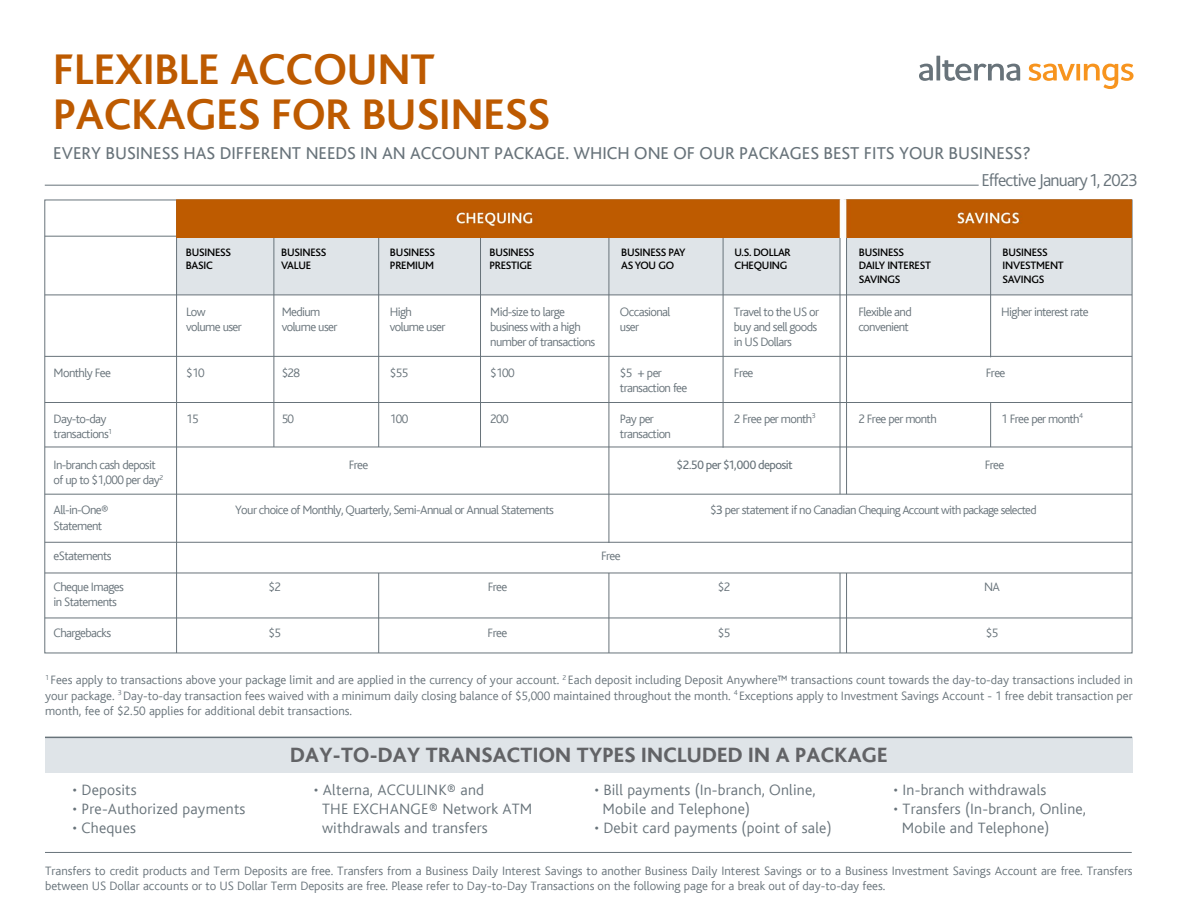
<style>
.page{position:relative;width:1188px;height:918px;background:#fff}
.page>*{position:absolute;margin:0;border:0;box-sizing:border-box;transform-origin:0 0}
.t1{font:700 45px/45px "Bliss";color:#bd5a00}
.t2{font:800 21.75px "Bliss";letter-spacing:.01em;color:#626366}
.t3{font:18px "Bliss";color:#68737a}
.t4{font:300 18px "Bliss Pro";letter-spacing:-.05em;color:#68737a}
.t5{font:300 15.75px/18.9px "Bliss";letter-spacing:.01em;color:#68737a}
.t6{font:300 12.75px/15.3px "Bliss";letter-spacing:-.05em;color:#68737a}
.t7{font:300 12.75px/15.3px "Bliss";color:#68737a}
.t8{font:12.75px "Bliss Pro";letter-spacing:-.05em;color:#68737a}
.t9{font:300 12.45px "Bliss";letter-spacing:-.055em;color:#68737a}
.t10{font:500 11.25px/13.5px "Bliss";letter-spacing:-.02em;color:#000}
.s1{font-size:12.75px}
.s2{font-family:"Bliss Pro";font-weight:400;font-size:12.75px}
</style>
<div class="page">
<hr style="left:45px;top:185px;width:934px;height:1px;background:#68737a">
<hr style="left:45px;top:852px;width:1087px;height:1px;background:#68737a">
<svg style="left:44px;top:199px;width:1089px;height:455px"></svg>
<img style="left:177px;top:199px;width:954px;height:38px">
<div style="left:178px;top:239px;width:94px;height:53px;background:#dfe4e8"></div>
<div style="left:275px;top:239px;width:101px;height:53px;background:#dfe4e8"></div>
<div style="left:382px;top:239px;width:94px;height:53px;background:#dfe4e8"></div>
<div style="left:613px;top:239px;width:105px;height:53px;background:#dfe4e8"></div>
<div style="left:487px;top:239px;width:116px;height:53px;background:#dfe4e8"></div>
<div style="left:730px;top:239px;width:105px;height:53px;background:#dfe4e8"></div>
<div style="left:852px;top:239px;width:133px;height:53px;background:#dfe4e8"></div>
<div style="left:997px;top:239px;width:130px;height:53px;background:#dfe4e8"></div>
<svg style="left:919px;top:55px;width:215px;height:34px"></svg>
<div style="left:45px;top:737px;width:1087px;height:36px;background:#dfe4e8"></div>
<hr style="left:45px;top:737px;width:1087px;height:1px;background:#68737a">
<h1 class="t1" style="left:53px;top:47px;width:498px">FLEXIBLE ACCOUNT<br>PACKAGES FOR BUSINESS</h1>
<p class="t3" style="left:53px;top:144px;width:979px">EVERY BUSINESS HAS DIFFERENT NEEDS IN AN ACCOUNT PACKAGE. WHICH ONE OF OUR PACKAGES BEST FITS YOUR BUSINESS?</p>
<p class="t4" style="left:981px;top:169px;width:158px">Effective January 1, 2023</p>
<p class="t10" style="left:186px;top:246px;width:47px">BUSINESS<br>BASIC</p>
<p class="t10" style="left:281px;top:246px;width:47px">BUSINESS<br>VALUE</p>
<p class="t10" style="left:390px;top:246px;width:47px">BUSINESS<br>PREMIUM</p>
<p class="t10" style="left:489px;top:246px;width:47px">BUSINESS<br>PRESTIGE</p>
<p class="t10" style="left:621px;top:246px;width:66px">BUSINESS PAY<br>AS YOU GO</p>
<p class="t10" style="left:735px;top:246px;width:58px">U.S. DOLLAR<br>CHEQUING</p>
<p class="t10" style="left:859px;top:246px;width:74px">BUSINESS<br>DAILY INTEREST<br>SAVINGS</p>
<p class="t10" style="left:1003px;top:246px;width:63px">BUSINESS<br>INVESTMENT<br>SAVINGS</p>
<p class="t6" style="left:186px;top:304px;width:57px">Low volume user</p>
<p class="t6" style="left:282px;top:304px;width:57px">Medium volume user</p>
<p class="t6" style="left:390px;top:304px;width:57px">High volume user</p>
<p class="t6" style="left:490px;top:304px;width:107px">Mid-size to large business with a high number of transactions</p>
<p class="t6" style="left:620px;top:304px;width:52px">Occasional user</p>
<p class="t6" style="left:734px;top:304px;width:87px">Travel to the US or buy and sell goods in US Dollars</p>
<p class="t6" style="left:858px;top:304px;width:55px">Flexible and convenient</p>
<p class="t6" style="left:1001px;top:304px;width:89px">Higher interest rate</p>
<p class="t6" style="left:54px;top:365px;width:59px">Monthly Fee</p>
<p class="t6" style="left:186px;top:365px;width:20px">$10</p>
<p class="t6" style="left:282px;top:365px;width:20px">$28</p>
<p class="t6" style="left:390px;top:365px;width:20px">$55</p>
<p class="t6" style="left:490px;top:365px;width:26px">$100</p>
<p class="t6" style="left:620px;top:365px;width:69px">$5 + per transaction fee</p>
<p class="t6" style="left:734px;top:365px;width:21px">Free</p>
<p class="t6" style="left:986px;top:365px;width:21px">Free</p>
<p class="t6" style="left:54px;top:411px;width:60px">Day-to-day transactions<sup>1</sup></p>
<p class="t6" style="left:186px;top:411px;width:14px">15</p>
<p class="t6" style="left:282px;top:411px;width:14px">50</p>
<p class="t6" style="left:390px;top:411px;width:20px">100</p>
<p class="t6" style="left:490px;top:411px;width:20px">200</p>
<p class="t6" style="left:620px;top:411px;width:53px">Pay per transaction</p>
<p class="t6" style="left:734px;top:411px;width:83px">2 Free per month<sup>3</sup></p>
<p class="t6" style="left:858px;top:411px;width:80px">2 Free per month</p>
<p class="t6" style="left:1001px;top:411px;width:83px">1 Free per month<sup>4</sup></p>
<p class="t6" style="left:54px;top:457px;width:111px">In-branch cash deposit of up to $1,000 per day<sup>2</sup></p>
<p class="t6" style="left:349px;top:457px;width:21px">Free</p>
<p class="t8" style="left:677px;top:456px;width:118px">$2.50 per $1,000 deposit</p>
<p class="t6" style="left:985px;top:457px;width:21px">Free</p>
<p class="t6" style="left:54px;top:503px;width:57px">All-in-One®<br>Statement</p>
<p class="t6" style="left:235px;top:503px;width:320px">Your choice of Monthly, Quarterly, Semi-Annual or Annual Statements</p>
<p class="t9" style="left:710px;top:504px;width:328px"><span class="s1">$</span><span class="s2">3</span> <span class="s1">per statement if no Canadian</span> Chequing Account with package selected</p>
<p class="t6" style="left:54px;top:549px;width:60px">eStatements</p>
<p class="t6" style="left:601px;top:549px;width:21px">Free</p>
<p class="t6" style="left:54px;top:579px;width:72px">Cheque Images in Statements</p>
<p class="t6" style="left:269px;top:579px;width:14px">$2</p>
<p class="t6" style="left:488px;top:579px;width:21px">Free</p>
<p class="t6" style="left:718px;top:579px;width:14px">$2</p>
<p class="t6" style="left:984px;top:579px;width:17px">NA</p>
<p class="t6" style="left:54px;top:625px;width:59px">Chargebacks</p>
<p class="t6" style="left:269px;top:625px;width:14px">$5</p>
<p class="t6" style="left:488px;top:625px;width:21px">Free</p>
<p class="t6" style="left:718px;top:625px;width:14px">$5</p>
<p class="t6" style="left:986px;top:625px;width:14px">$5</p>
<p class="t6" style="left:45px;top:673px;width:1090px;text-align:justify"><sup>1</sup> Fees apply to transactions above your package limit and are applied in the currency of your account. <sup>2</sup> Each deposit including Deposit Anywhere™ transactions count towards the day-to-day transactions included in your package. <sup>3</sup> Day-to-day transaction fees waived with a minimum daily closing balance of $5,000 maintained throughout the month. <sup>4</sup> Exceptions apply to Investment Savings Account - 1 free debit transaction per month, fee of $2.50 applies for additional debit transactions.</p>
<h2 class="t2" style="left:290px;top:743px;width:599px">DAY-TO-DAY TRANSACTION TYPES INCLUDED IN A PACKAGE</h2>
<p class="t5" style="left:73px;top:781px;width:66px">• Deposits</p>
<p class="t5" style="left:73px;top:800px;width:174px">• Pre-Authorized payments</p>
<p class="t5" style="left:73px;top:818px;width:65px">• Cheques</p>
<p class="t5" style="left:322px;top:781px;width:212px;text-indent:-8px">• Alterna, ACCULINK® and<br>THE EXCHANGE® Network ATM withdrawals and transfers</p>
<p class="t5" style="left:603px;top:781px;width:214px;text-indent:-8px">• Bill payments (In-branch, Online,<br>Mobile and Telephone)</p>
<p class="t5" style="left:894px;top:781px;width:154px">• In-branch withdrawals</p>
<p class="t5" style="left:902px;top:800px;width:186px;text-indent:-8px">• Transfers (In-branch, Online,<br>Mobile and Telephone)</p>
<p class="t7" style="left:45px;top:863px;width:1089px">Transfers to credit products and Term Deposits are free. Transfers from a Business Daily Interest Savings to another Business Daily Interest Savings or to a Business Investment Savings Account are free. Transfers between US Dollar accounts or to US Dollar Term Deposits are free. Please refer to Day-to-Day Transactions on the following page for a break out of day-to-day fees.</p>
<p class="t5" style="left:594px;top:818px;width:239px">• Debit card payments (point of sale)</p>
</div>
